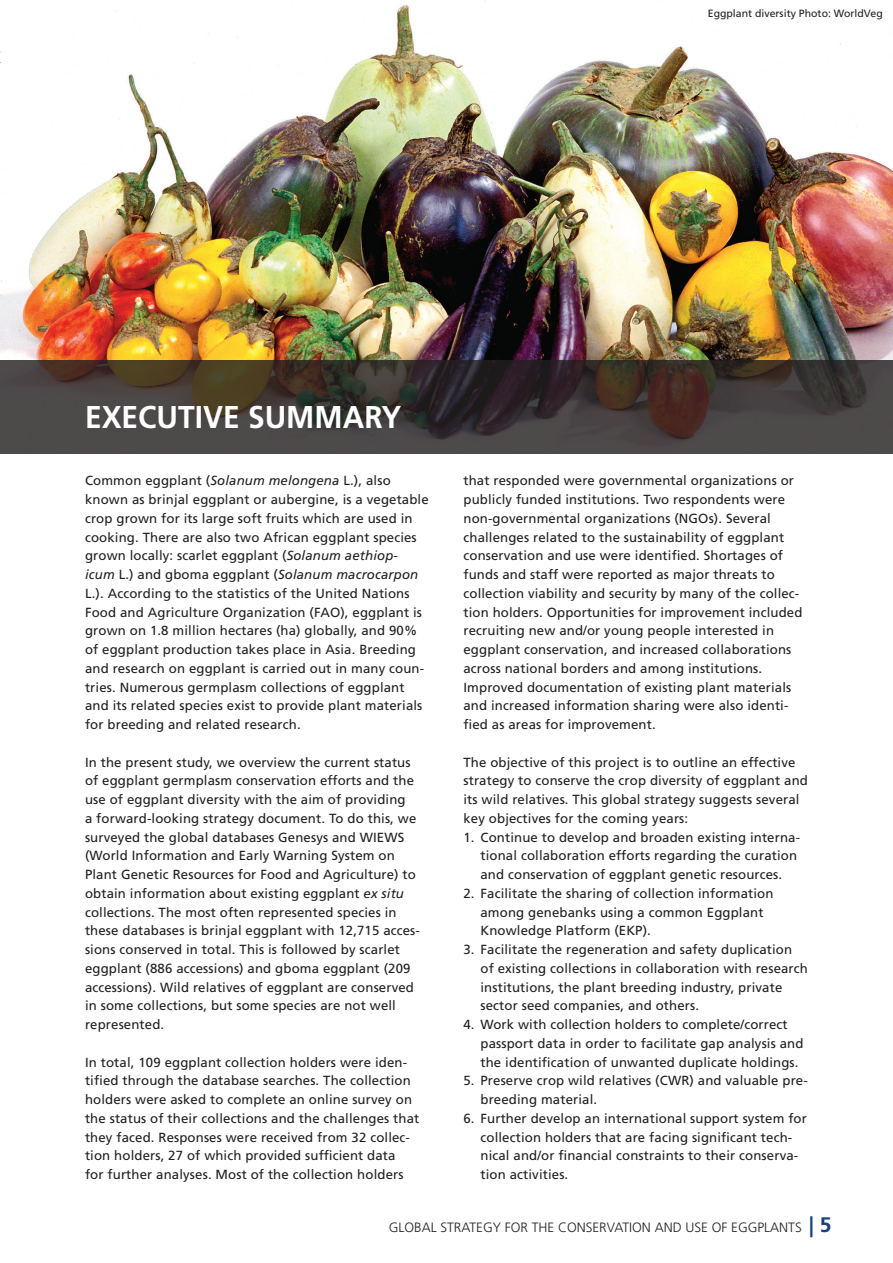
<style>
.page{position:relative;width:893px;height:1263px;background:#fff}
.page>*{position:absolute;margin:0;border:0;box-sizing:border-box;transform-origin:0 0}
.t1{font:700 31.5px "Frutiger LT Std";color:#fff;scale:.95 1}
.t2{font:300 13.5px "Frutiger LT Std";color:#231f20}
.t3{font:13.2px/18.8px "Frutiger LT Std";letter-spacing:.01em;color:#231f20}
.t4{font:10.5px "Frutiger LT Std";color:#231f20}
.s1{font-style:italic}
.s2{font-weight:700;font-size:21px;color:#164179}
</style>
<div class="page">
<img style="left:1px;top:0;width:892px;height:361px">
<svg style="left:1px;top:361px;width:892px;height:93px;background:#423b38"></svg>
<img style="left:0;top:0;width:1px;height:1263px">
<p class="t4" style="left:708px;top:7px;width:176px">Eggplant diversity Photo: WorldVeg</p>
<h1 class="t1" style="left:85px;top:398px;width:335px">EXECUTIVE SUMMARY</h1>
<p class="t3" style="left:85px;top:471px;width:345px">Common eggplant (<span class="s1">Solanum melongena</span> L.), also known as brinjal eggplant or aubergine, is a vegetable crop grown for its large soft fruits which are used in cooking. There are also two African eggplant species grown locally: scarlet eggplant (<span class="s1">Solanum aethiop&shy;icum</span> L.) and gboma eggplant (<span class="s1">Solanum macrocarpon </span>L.). According to the statistics of the United Nations Food and Agriculture Organization (FAO), eggplant is grown on 1.8 million hectares (ha) globally, and 90% of eggplant production takes place in Asia. Breeding and research on eggplant is carried out in many coun&shy;tries. Numerous germplasm collections of eggplant and its related species exist to provide plant materials for breeding and related research.</p>
<p class="t3" style="left:85px;top:753px;width:336px">In the present study, we overview the current status of eggplant germplasm conservation efforts and the use of eggplant diversity with the aim of providing<br>a forward-looking strategy document. To do this, we surveyed the global databases Genesys and WIEWS (World Information and Early Warning System on Plant Genetic Resources for Food and Agriculture) to obtain information about existing eggplant <span class="s1">ex situ </span>collections. The most often represented species in these databases is brinjal eggplant with 12,715 acces&shy;sions conserved in total. This is followed by scarlet eggplant (886 accessions) and gboma eggplant (209 accessions). Wild relatives of eggplant are conserved in some collections, but some species are not well represented.</p>
<p class="t3" style="left:85px;top:1053px;width:336px">In total, 109 eggplant collection holders were iden&shy;tified through the database searches. The collection holders were asked to complete an online survey on the status of their collections and the challenges that they faced. Responses were received from 32 collec&shy;tion holders, 27 of which provided sufficient data<br>for further analyses. Most of the collection holders</p>
<p class="t3" style="left:463px;top:471px;width:340px">that responded were governmental organizations or publicly funded institutions. Two respondents were non-governmental organizations (NGOs). Several challenges related to the sustainability of eggplant conservation and use were identified. Shortages of funds and staff were reported as major threats to collection viability and security by many of the collec&shy;tion holders. Opportunities for improvement included recruiting new and/or young people interested in eggplant conservation, and increased collaborations across national borders and among institutions.<br>Improved documentation of existing plant materials and increased information sharing were also identi&shy;fied as areas for improvement.</p>
<p class="t3" style="left:463px;top:753px;width:346px">The objective of this project is to outline an effective strategy to conserve the crop diversity of eggplant and its wild relatives. This global strategy suggests several key objectives for the coming years:</p>
<p class="t3" style="left:480px;top:828px;width:321px;text-indent:-17px">1. Continue to develop and broaden existing interna&shy;tional collaboration efforts regarding the curation and conservation of eggplant genetic resources.</p>
<p class="t3" style="left:480px;top:884px;width:295px;text-indent:-17px">2. Facilitate the sharing of collection information among genebanks using a common Eggplant<br>Knowledge Platform (EKP).</p>
<p class="t3" style="left:480px;top:940px;width:329px;text-indent:-17px">3. Facilitate the regeneration and safety duplication of existing collections in collaboration with research institutions, the plant breeding industry, private sector seed companies, and others.</p>
<p class="t3" style="left:480px;top:1015px;width:325px;text-indent:-17px">4. Work with collection holders to complete/correct passport data in order to facilitate gap analysis and the identification of unwanted duplicate holdings.</p>
<p class="t3" style="left:480px;top:1071px;width:329px;text-indent:-17px">5. Preserve crop wild relatives (CWR) and valuable pre&shy;breeding material.</p>
<p class="t3" style="left:480px;top:1109px;width:328px;text-indent:-17px">6. Further develop an international support system for collection holders that are facing significant tech&shy;nical and/or financial constraints to their conserva&shy;tion activities.</p>
<p class="t2" style="left:389px;top:1219px;width:444px">GLOBAL STRATEGY FOR THE CONSERVATION AND USE OF EGGPLANTS <span class="s2">| 5</span></p>
</div>
